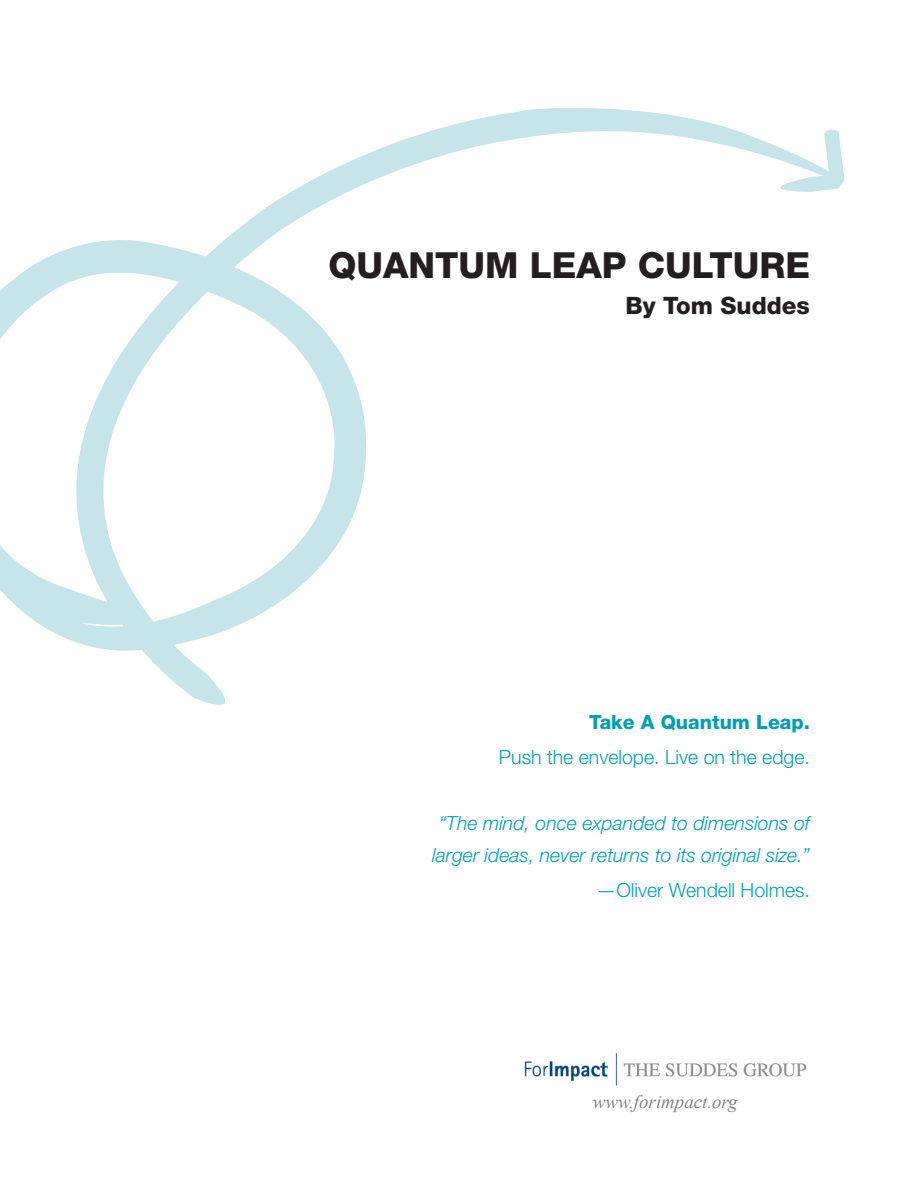
<style>
.page{position:relative;width:918px;height:1188px;background:#fff}
.page>*{position:absolute;margin:0;border:0;box-sizing:border-box;transform-origin:0 0}
.t1{font:800 36px "Helvetica Neue";color:#231f20}
.t2{font:800 24px "Helvetica Neue";color:#231f20}
.t3{font:italic 300 19.5px/31.2px "Helvetica Neue";color:#00a0b0;text-align:center}
.t4{font:300 19.5px "Helvetica Neue";color:#00a0b0}
.t5{font:800 19.5px "Helvetica Neue";color:#00a0b0}
.t6{font:italic 18.9px "Times New Roman";color:#808285}
</style>
<div class="page">
<svg style="left:143px;top:108px;width:632px;height:597px"></svg>
<svg style="left:0;top:235px;width:370px;height:416px"></svg>
<svg style="left:775px;top:129px;width:70px;height:63px"></svg>
<img style="left:524px;top:1052px;width:283px;height:34px">
<p class="t1" style="left:329px;top:244px;width:483px">Quantum Leap Culture</p>
<p class="t2" style="left:626px;top:291px;width:186px">By Tom Suddes</p>
<p class="t5" style="left:589px;top:710px;width:222px">Take A Quantum Leap.</p>
<p class="t4" style="left:499px;top:745px;width:313px">Push the envelope. Live on the edge.</p>
<p class="t3" style="left:432px;top:808px;width:379px">“The mind, once expanded to dimensions of larger ideas, never returns to its original size.”</p>
<p class="t4" style="left:597px;top:878px;width:215px">—Oliver Wendell Holmes.</p>
<p class="t6" style="left:593px;top:1090px;width:146px">www.forimpact.org</p>
</div>
